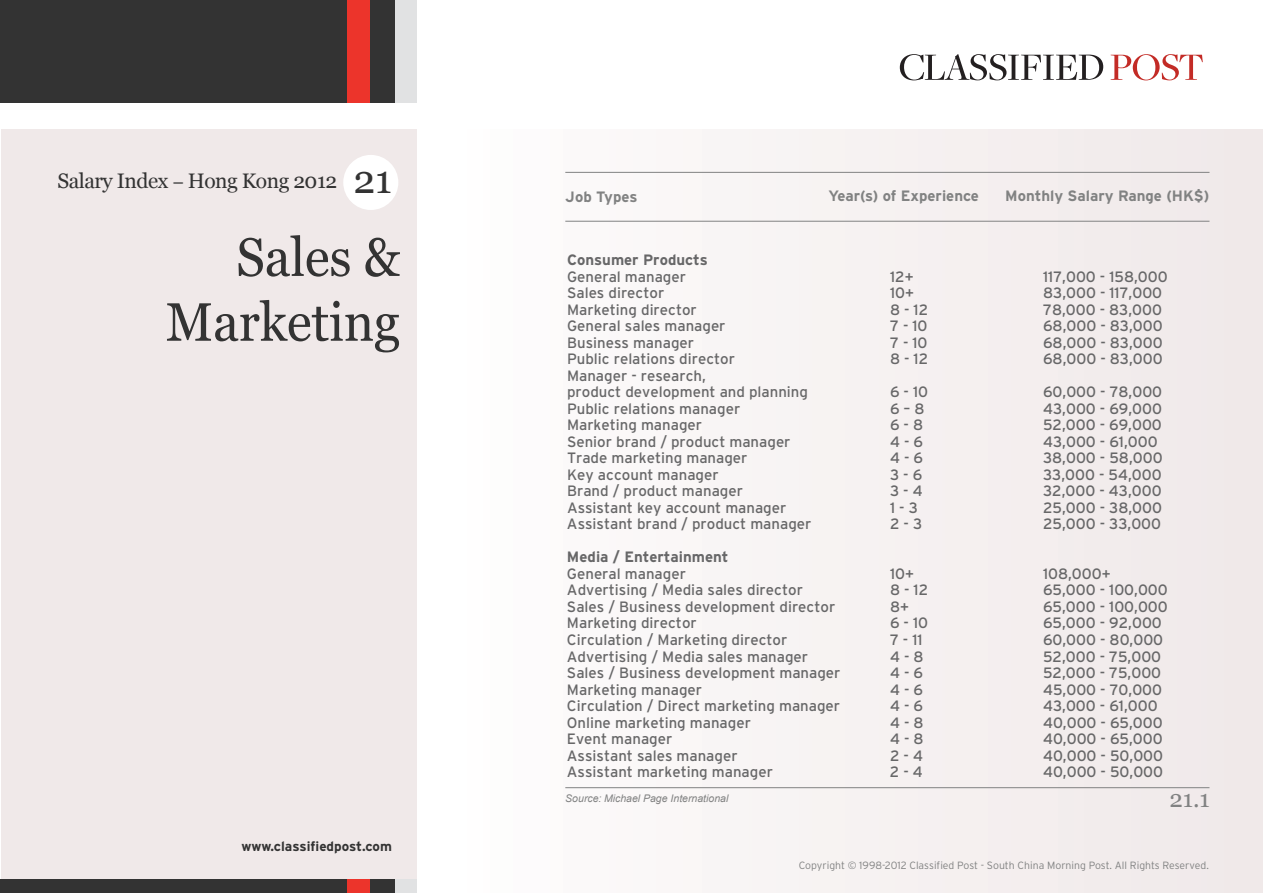
<style>
.page{position:relative;width:1263px;height:893px;background:#fff}
.page>*{position:absolute;margin:0;border:0;box-sizing:border-box;transform-origin:0 0}
.t1{font:54px/64.8px "Georgia";letter-spacing:-.005em;color:#333;text-align:right;scale:.95 1}
.t2{font:39px "Georgia";color:#333}
.t3{font:24px "Georgia";color:#818282}
.t4{font:21px "Georgia";letter-spacing:-.025em;color:#333}
.t5{font:15px/16.5px "Interstate";color:#676768}
.t6{font:700 15px/16.5px "Interstate";color:#676768}
.t7{font:700 15px "Interstate";color:#818282}
.t8{font:700 13.5px "Interstate";color:#333}
.t9{font:300 10.5px "Interstate";color:#818282}
.t10{font:italic 10.5px "Arial";color:#818282}
.s1{font-family:"Adobe Ming Std";font-weight:300}
.s2{font-weight:400}
</style>
<div class="page">
<div style="left:417px;top:129px;width:846px;height:764px;background:linear-gradient(to right,#fffefe,#efe8e8)"></div>
<div style="left:1px;top:129px;width:416px;height:764px;background:#f0e9e9"></div>
<div style="left:0;top:0;width:348px;height:102px;background:#333"></div>
<div style="left:394px;top:0;width:23px;height:102px;background:#e1e2e3"></div>
<div style="left:348px;top:0;width:22px;height:102px;background:#ec342b"></div>
<div style="left:370px;top:0;width:24px;height:102px;background:#333"></div>
<div style="left:0;top:880px;width:348px;height:13px;background:#333"></div>
<div style="left:394px;top:880px;width:23px;height:13px;background:#e1e2e3"></div>
<div style="left:348px;top:880px;width:22px;height:13px;background:#ec342b"></div>
<div style="left:370px;top:880px;width:24px;height:13px;background:#333"></div>
<hr style="left:565px;top:172px;width:644px;height:1px;background:#818282">
<hr style="left:565px;top:221px;width:644px;height:1px;background:#818282">
<hr style="left:565px;top:787px;width:644px;height:1px;background:#818282">
<div style="left:343px;top:155px;width:55px;height:55px;background:#fff;border-radius:50%"></div>
<svg style="left:1110px;top:54px;width:93px;height:26px"></svg>
<svg style="left:900px;top:54px;width:203px;height:26px"></svg>
<p class="t4" style="left:58px;top:169px;width:281px">Salary Index <span class="s1">-</span> Hong Kong 2012</p>
<p class="t2" style="left:353px;top:157px;width:40px">21</p>
<p class="t1" style="left:166px;top:225px;width:248px">Sales &amp;<br>Marketing</p>
<p class="t8" style="left:241px;top:839px;width:152px">www.classifiedpost.com</p>
<p class="t7" style="left:565px;top:188px;width:74px">Job Types</p>
<p class="t7" style="left:828px;top:187px;width:152px">Year(s) of Experience</p>
<p class="t7" style="left:1005px;top:187px;width:205px">Monthly Salary Range (HK$)</p>
<p class="t6" style="left:567px;top:252px;width:142px">Consumer Products<br><span class="s2">General manager</span></p>
<p class="t5" style="left:890px;top:268px;width:25px">12+</p>
<p class="t5" style="left:1043px;top:268px;width:126px">117,000 - 158,000</p>
<p class="t5" style="left:567px;top:285px;width:99px">Sales director</p>
<p class="t5" style="left:890px;top:285px;width:25px">10+</p>
<p class="t5" style="left:1043px;top:285px;width:121px">83,000 - 117,000</p>
<p class="t5" style="left:567px;top:301px;width:131px">Marketing director</p>
<p class="t5" style="left:890px;top:301px;width:40px">8 - 12</p>
<p class="t5" style="left:1043px;top:301px;width:120px">78,000 - 83,000</p>
<p class="t5" style="left:567px;top:318px;width:160px">General sales manager</p>
<p class="t5" style="left:890px;top:318px;width:39px">7 - 10</p>
<p class="t5" style="left:1043px;top:318px;width:121px">68,000 - 83,000</p>
<p class="t5" style="left:567px;top:334px;width:129px">Business manager</p>
<p class="t5" style="left:890px;top:334px;width:39px">7 - 10</p>
<p class="t5" style="left:1043px;top:334px;width:121px">68,000 - 83,000</p>
<p class="t5" style="left:567px;top:351px;width:169px">Public relations director</p>
<p class="t5" style="left:890px;top:351px;width:40px">8 - 12</p>
<p class="t5" style="left:1043px;top:351px;width:121px">68,000 - 83,000</p>
<p class="t5" style="left:567px;top:367px;width:242px">Manager - research,<br>product development and planning</p>
<p class="t5" style="left:890px;top:384px;width:40px">6 - 10</p>
<p class="t5" style="left:1043px;top:384px;width:121px">60,000 - 78,000</p>
<p class="t5" style="left:567px;top:400px;width:175px">Public relations manager</p>
<p class="t5" style="left:890px;top:400px;width:36px">6 – 8</p>
<p class="t5" style="left:1043px;top:400px;width:120px">43,000 - 69,000</p>
<p class="t5" style="left:567px;top:417px;width:137px">Marketing manager</p>
<p class="t5" style="left:890px;top:417px;width:35px">6 - 8</p>
<p class="t5" style="left:1043px;top:417px;width:120px">52,000 - 69,000</p>
<p class="t5" style="left:567px;top:433px;width:225px">Senior brand / product manager</p>
<p class="t5" style="left:890px;top:433px;width:35px">4 - 6</p>
<p class="t5" style="left:1043px;top:433px;width:116px">43,000 - 61,000</p>
<p class="t5" style="left:567px;top:450px;width:182px">Trade marketing manager</p>
<p class="t5" style="left:890px;top:450px;width:35px">4 - 6</p>
<p class="t5" style="left:1043px;top:450px;width:121px">38,000 - 58,000</p>
<p class="t5" style="left:567px;top:466px;width:153px">Key account manager</p>
<p class="t5" style="left:890px;top:466px;width:34px">3 - 6</p>
<p class="t5" style="left:1043px;top:466px;width:120px">33,000 - 54,000</p>
<p class="t5" style="left:567px;top:483px;width:178px">Brand / product manager</p>
<p class="t5" style="left:890px;top:483px;width:34px">3 - 4</p>
<p class="t5" style="left:1043px;top:483px;width:120px">32,000 - 43,000</p>
<p class="t5" style="left:567px;top:499px;width:221px">Assistant key account manager</p>
<p class="t5" style="left:890px;top:499px;width:29px">1 - 3</p>
<p class="t5" style="left:1043px;top:499px;width:120px">25,000 - 38,000</p>
<p class="t5" style="left:567px;top:516px;width:246px">Assistant brand / product manager</p>
<p class="t5" style="left:890px;top:516px;width:34px">2 - 3</p>
<p class="t5" style="left:1043px;top:516px;width:120px">25,000 - 33,000</p>
<p class="t6" style="left:567px;top:549px;width:163px">Media / Entertainment<br><span class="s2">General manager</span></p>
<p class="t5" style="left:890px;top:565px;width:25px">10+</p>
<p class="t5" style="left:1043px;top:565px;width:69px">108,000+</p>
<p class="t5" style="left:567px;top:582px;width:237px">Advertising / Media sales director</p>
<p class="t5" style="left:890px;top:582px;width:40px">8 - 12</p>
<p class="t5" style="left:1043px;top:582px;width:126px">65,000 - 100,000</p>
<p class="t5" style="left:567px;top:598px;width:270px">Sales / Business development director</p>
<p class="t5" style="left:890px;top:598px;width:20px">8+</p>
<p class="t5" style="left:1043px;top:598px;width:126px">65,000 - 100,000</p>
<p class="t5" style="left:567px;top:615px;width:131px">Marketing director</p>
<p class="t5" style="left:890px;top:615px;width:40px">6 - 10</p>
<p class="t5" style="left:1043px;top:615px;width:120px">65,000 - 92,000</p>
<p class="t5" style="left:567px;top:631px;width:222px">Circulation / Marketing director</p>
<p class="t5" style="left:890px;top:631px;width:34px">7 - 11</p>
<p class="t5" style="left:1043px;top:631px;width:122px">60,000 - 80,000</p>
<p class="t5" style="left:567px;top:648px;width:243px">Advertising / Media sales manager</p>
<p class="t5" style="left:890px;top:648px;width:35px">4 - 8</p>
<p class="t5" style="left:1043px;top:648px;width:120px">52,000 - 75,000</p>
<p class="t5" style="left:567px;top:664px;width:275px">Sales / Business development manager</p>
<p class="t5" style="left:890px;top:664px;width:35px">4 - 6</p>
<p class="t5" style="left:1043px;top:664px;width:120px">52,000 - 75,000</p>
<p class="t5" style="left:567px;top:681px;width:137px">Marketing manager</p>
<p class="t5" style="left:890px;top:681px;width:35px">4 - 6</p>
<p class="t5" style="left:1043px;top:681px;width:121px">45,000 - 70,000</p>
<p class="t5" style="left:567px;top:697px;width:275px">Circulation / Direct marketing manager</p>
<p class="t5" style="left:890px;top:697px;width:35px">4 - 6</p>
<p class="t5" style="left:1043px;top:697px;width:116px">43,000 - 61,000</p>
<p class="t5" style="left:567px;top:714px;width:185px">Online marketing manager</p>
<p class="t5" style="left:890px;top:714px;width:35px">4 - 8</p>
<p class="t5" style="left:1043px;top:714px;width:121px">40,000 - 65,000</p>
<p class="t5" style="left:567px;top:730px;width:107px">Event manager</p>
<p class="t5" style="left:890px;top:730px;width:35px">4 - 8</p>
<p class="t5" style="left:1043px;top:730px;width:121px">40,000 - 65,000</p>
<p class="t5" style="left:567px;top:747px;width:172px">Assistant sales manager</p>
<p class="t5" style="left:890px;top:747px;width:34px">2 - 4</p>
<p class="t5" style="left:1043px;top:747px;width:122px">40,000 - 50,000</p>
<p class="t5" style="left:567px;top:763px;width:207px">Assistant marketing manager</p>
<p class="t5" style="left:890px;top:763px;width:34px">2 - 4</p>
<p class="t5" style="left:1043px;top:763px;width:122px">40,000 - 50,000</p>
<p class="t10" style="left:565px;top:791px;width:165px">Source: Michael Page International</p>
<p class="t3" style="left:1169px;top:785px;width:42px">21.1</p>
<p class="t9" style="left:799px;top:860px;width:412px">Copyright © 1998-2012 Classified Post - South China Morning Post. All Rights Reserved.</p>
</div>
